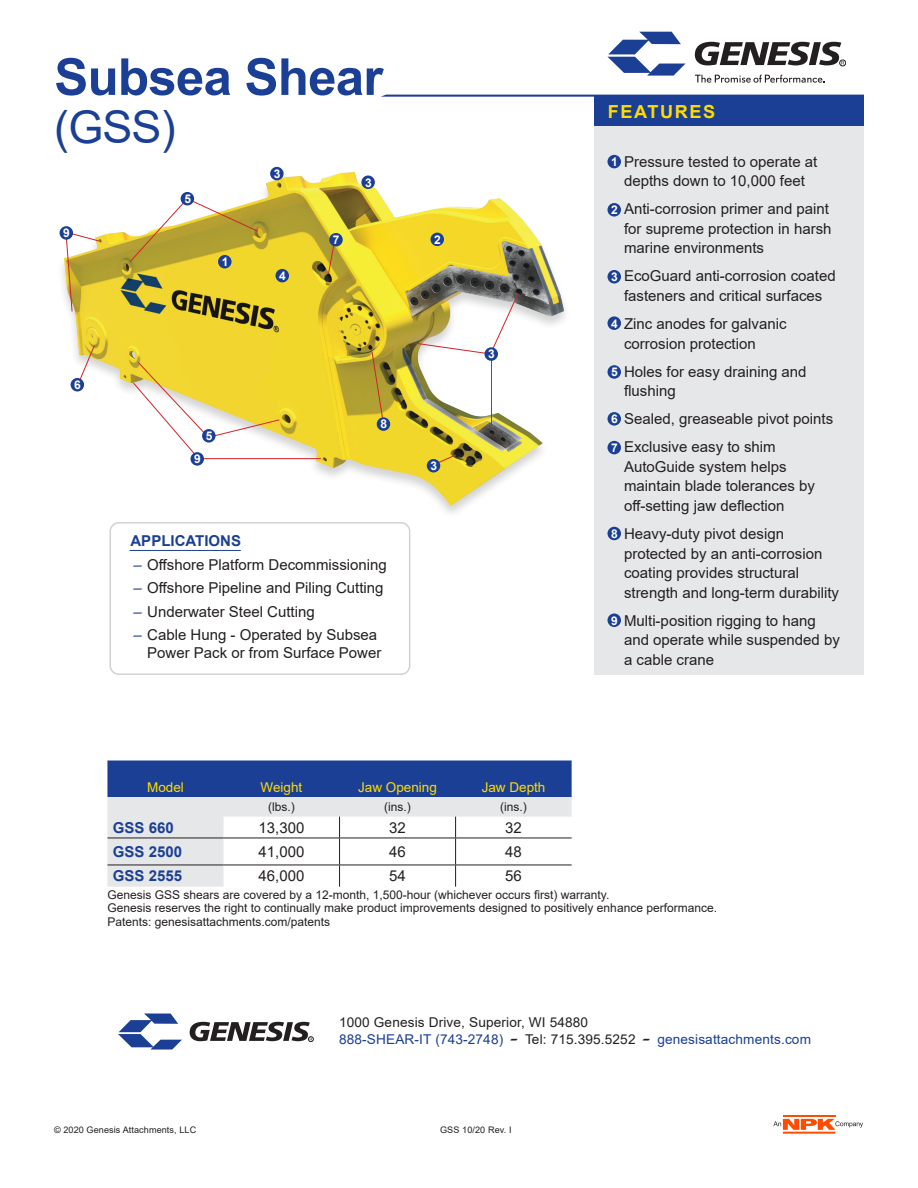
<style>
.page{position:relative;width:918px;height:1188px;background:#fff}
.page>*{position:absolute;margin:0;border:0;box-sizing:border-box;transform-origin:0 0}
.t1{font:700 51px "Arial";letter-spacing:-.015em;color:#1b3f94}
.t2{font:45px "Arial";color:#1b3f94}
.t3{font:700 18px "Arial";letter-spacing:.085em;color:#ffdc01}
.Paragraph_Style_1{font:15px/19.5px "Arial";color:#231f20}
.Paragraph_Style_1-2{font:700 15px "Arial";color:#1b3f94}
.t4{font:13.5px "Arial";letter-spacing:.01em;color:#1b3f94}
.t5{font:13.5px "Arial";letter-spacing:.01em;color:#231f20}
.t6{font:13.5px "Arial";color:#ffdc01}
.t7{font:12px "Arial";color:#231f20}
.t8{font:700 12px "Arial";color:#fff}
.t9{font:9px "Arial";letter-spacing:.01em;color:#231f20}
.s1{font-style:italic;color:#1b3f94}
.s2{font-family:"Myriad Pro";font-weight:600;font-style:italic;font-size:21px;color:#231f20}
.s3{color:#231f20}
</style>
<div class="page">
<div style="left:839px;top:60px;width:7px;height:6px;border:1px solid #231f20;border-radius:50%"></div>
<svg style="left:695px;top:42px;width:149px;height:23px"></svg>
<svg style="left:607px;top:32px;width:79px;height:44px"></svg>
<svg style="left:695px;top:75px;width:130px;height:8px"></svg>
<div style="left:594px;top:96px;width:270px;height:31px;background:#1b3f94"></div>
<div style="left:594px;top:126px;width:270px;height:549px;background:#e6e7e9"></div>
<svg style="left:381px;top:95px;width:483px;height:2px"></svg>
<hr style="left:783px;top:1115px;width:52px;height:2px;background:#ff4c00">
<svg style="left:773px;top:1119px;width:90px;height:15px"></svg>
<svg style="left:107px;top:760px;width:465px;height:127px"></svg>
<hr style="left:107px;top:865px;width:117px;height:1px;background:#231f20">
<hr style="left:224px;top:865px;width:116px;height:1px;background:#231f20">
<hr style="left:340px;top:865px;width:116px;height:1px;background:#231f20">
<hr style="left:456px;top:865px;width:116px;height:1px;background:#231f20">
<div style="left:110px;top:522px;width:300px;height:153px;border:2px solid #d1d2d4;border-radius:9px"></div>
<div style="left:608px;top:155px;width:13px;height:13px;background:#1b3f94;border-radius:50%"></div>
<div style="left:608px;top:203px;width:13px;height:14px;background:#1b3f94;border-radius:50%"></div>
<div style="left:608px;top:270px;width:13px;height:14px;background:#1b3f94;border-radius:50%"></div>
<div style="left:608px;top:316px;width:13px;height:14px;background:#1b3f94;border-radius:50%"></div>
<div style="left:608px;top:365px;width:13px;height:14px;background:#1b3f94;border-radius:50%"></div>
<div style="left:608px;top:412px;width:13px;height:14px;background:#1b3f94;border-radius:50%"></div>
<div style="left:608px;top:441px;width:13px;height:13px;background:#1b3f94;border-radius:50%"></div>
<div style="left:608px;top:527px;width:13px;height:13px;background:#1b3f94;border-radius:50%"></div>
<div style="left:608px;top:614px;width:13px;height:13px;background:#1b3f94;border-radius:50%"></div>
<img style="left:61px;top:166px;width:504px;height:392px">
<div style="left:218px;top:255px;width:14px;height:13px;background:#1b3f94;border-radius:50%"></div>
<div style="left:430px;top:233px;width:14px;height:13px;background:#1b3f94;border-radius:50%"></div>
<svg style="left:413px;top:293px;width:106px;height:62px"></svg>
<hr style="left:491px;top:356px;width:1px;height:74px;background:#d1232a">
<div style="left:484px;top:347px;width:14px;height:14px;background:#1b3f94;border-radius:50%"></div>
<svg style="left:132px;top:361px;width:148px;height:97px"></svg>
<hr style="left:201px;top:458px;width:120px;height:1px;background:#d1232a">
<div style="left:190px;top:452px;width:14px;height:14px;background:#1b3f94;border-radius:50%"></div>
<svg style="left:77px;top:345px;width:18px;height:41px"></svg>
<div style="left:71px;top:378px;width:13px;height:13px;background:#1b3f94;border-radius:50%"></div>
<svg style="left:371px;top:351px;width:13px;height:74px"></svg>
<div style="left:377px;top:417px;width:13px;height:14px;background:#1b3f94;border-radius:50%"></div>
<svg style="left:65px;top:231px;width:36px;height:81px"></svg>
<div style="left:60px;top:226px;width:13px;height:14px;background:#1b3f94;border-radius:50%"></div>
<div style="left:270px;top:167px;width:14px;height:13px;background:#1b3f94;border-radius:50%"></div>
<svg style="left:327px;top:239px;width:9px;height:36px"></svg>
<div style="left:329px;top:233px;width:14px;height:13px;background:#1b3f94;border-radius:50%"></div>
<div style="left:276px;top:269px;width:13px;height:13px;background:#1b3f94;border-radius:50%"></div>
<svg style="left:129px;top:197px;width:130px;height:66px"></svg>
<div style="left:181px;top:192px;width:13px;height:13px;background:#1b3f94;border-radius:50%"></div>
<div style="left:361px;top:176px;width:14px;height:13px;background:#1b3f94;border-radius:50%"></div>
<svg style="left:436px;top:454px;width:21px;height:10px"></svg>
<div style="left:427px;top:459px;width:13px;height:13px;background:#1b3f94;border-radius:50%"></div>
<svg style="left:190px;top:1022px;width:124px;height:20px"></svg>
<svg style="left:118px;top:1014px;width:64px;height:36px"></svg>
<p class="t1" style="left:54px;top:41px;width:330px">Subsea Shear</p>
<p class="t2" style="left:54px;top:96px;width:123px">(GSS)</p>
<p class="t3" style="left:608px;top:99px;width:109px">FEATURES</p>
<p class="t8" style="left:63px;top:225px;width:8px">9</p>
<p class="t8" style="left:74px;top:376px;width:8px">6</p>
<p class="t8" style="left:184px;top:190px;width:8px">5</p>
<p class="t8" style="left:222px;top:253px;width:8px">1</p>
<p class="t8" style="left:274px;top:165px;width:8px">3</p>
<p class="t8" style="left:279px;top:267px;width:8px">4</p>
<p class="t8" style="left:333px;top:231px;width:8px">7</p>
<p class="t8" style="left:365px;top:174px;width:8px">3</p>
<p class="t8" style="left:434px;top:231px;width:8px">2</p>
<p class="t8" style="left:206px;top:428px;width:8px">5</p>
<p class="t8" style="left:194px;top:451px;width:8px">9</p>
<p class="t8" style="left:380px;top:416px;width:8px">8</p>
<p class="Paragraph_Style_1-2" style="left:130px;top:531px;width:112px">APPLICATIONS</p>
<p class="Paragraph_Style_1" style="left:130px;top:555px;width:258px"><span class="s1">–</span>Offshore Platform Decommissioning</p>
<p class="Paragraph_Style_1" style="left:130px;top:578px;width:255px"><span class="s1">–</span>Offshore Pipeline and Piling Cutting</p>
<p class="Paragraph_Style_1" style="left:130px;top:602px;width:186px"><span class="s1">–</span>Underwater Steel Cutting</p>
<p class="Paragraph_Style_1" style="left:130px;top:626px;width:252px;line-height:18px;text-align:right"><span class="s1">–</span>Cable Hung - Operated by Subsea<br>Power Pack or from Surface Power</p>
<p class="t8" style="left:431px;top:457px;width:8px">3</p>
<p class="t8" style="left:488px;top:346px;width:8px">3</p>
<p class="Paragraph_Style_1" style="left:624px;top:152px;width:195px">Pressure tested to operate at depths down to 10,000 feet</p>
<p class="Paragraph_Style_1" style="left:624px;top:199px;width:209px">Anti-corrosion primer and paint for supreme protection in harsh marine environments</p>
<p class="Paragraph_Style_1" style="left:624px;top:266px;width:213px">EcoGuard anti-corrosion coated fasteners and critical surfaces</p>
<p class="Paragraph_Style_1" style="left:624px;top:314px;width:164px">Zinc anodes for galvanic corrosion protection</p>
<p class="Paragraph_Style_1" style="left:624px;top:362px;width:184px">Holes for easy draining and flushing</p>
<p class="Paragraph_Style_1" style="left:624px;top:409px;width:211px">Sealed, greaseable pivot points</p>
<p class="Paragraph_Style_1" style="left:624px;top:437px;width:192px">Exclusive easy to shim<br>AutoGuide system helps maintain blade tolerances by off-setting jaw deflection</p>
<p class="Paragraph_Style_1" style="left:624px;top:524px;width:217px">Heavy-duty pivot design protected by an anti-corrosion coating provides structural strength and long-term durability</p>
<p class="Paragraph_Style_1" style="left:624px;top:611px;width:217px">Multi-position rigging to hang and operate while suspended by a cable crane</p>
<p class="t8" style="left:611px;top:153px;width:8px">1</p>
<p class="t8" style="left:611px;top:201px;width:8px">2</p>
<p class="t8" style="left:611px;top:268px;width:8px">3</p>
<p class="t8" style="left:611px;top:315px;width:8px">4</p>
<p class="t8" style="left:611px;top:364px;width:8px">5</p>
<p class="t8" style="left:611px;top:411px;width:8px">6</p>
<p class="t8" style="left:611px;top:439px;width:8px">7</p>
<p class="t8" style="left:611px;top:525px;width:8px">8</p>
<p class="t8" style="left:611px;top:612px;width:8px">9</p>
<p class="t6" style="left:147px;top:778px;width:38px">Model</p>
<p class="t6" style="left:261px;top:778px;width:43px">Weight</p>
<p class="t6" style="left:358px;top:778px;width:80px">Jaw Opening</p>
<p class="t6" style="left:482px;top:778px;width:65px">Jaw Depth</p>
<p class="t7" style="left:268px;top:799px;width:28px">(lbs.)</p>
<p class="t7" style="left:384px;top:799px;width:28px">(ins.)</p>
<p class="t7" style="left:500px;top:799px;width:28px">(ins.)</p>
<p class="Paragraph_Style_1-2" style="left:113px;top:817px;width:62px">GSS 660</p>
<p class="Paragraph_Style_1" style="left:259px;top:817px;width:47px">13,300</p>
<p class="Paragraph_Style_1" style="left:389px;top:817px;width:18px">32</p>
<p class="Paragraph_Style_1" style="left:505px;top:817px;width:18px">32</p>
<p class="Paragraph_Style_1-2" style="left:113px;top:841px;width:71px">GSS 2500</p>
<p class="Paragraph_Style_1" style="left:259px;top:842px;width:47px">41,000</p>
<p class="Paragraph_Style_1" style="left:389px;top:842px;width:18px">46</p>
<p class="Paragraph_Style_1" style="left:505px;top:842px;width:18px">48</p>
<p class="Paragraph_Style_1-2" style="left:113px;top:865px;width:71px">GSS 2555</p>
<p class="Paragraph_Style_1" style="left:259px;top:866px;width:47px">46,000</p>
<p class="Paragraph_Style_1" style="left:389px;top:866px;width:18px">54</p>
<p class="Paragraph_Style_1" style="left:505px;top:866px;width:18px">56</p>
<p class="t7" style="left:107px;top:886px;width:503px">Genesis GSS shears are covered by a 12-month, 1,500-hour (whichever occurs first) warranty.</p>
<p class="t7" style="left:107px;top:900px;width:611px">Genesis reserves the right to continually make product improvements designed to positively enhance performance.</p>
<p class="t7" style="left:107px;top:913px;width:224px">Patents: genesisattachments.com/patents</p>
<p class="t5" style="left:339px;top:1013px;width:251px">1000 Genesis Drive, Superior, WI 54880</p>
<p class="t4" style="left:339px;top:1029px;width:473px">888-SHEAR-IT (743-2748) <span class="s2">–</span><span class="s3">Tel: 715.395.5252</span> <span class="s2">–</span>genesisattachments.com</p>
<p class="t9" style="left:54px;top:1124px;width:144px">© 2020 Genesis Attachments, LLC</p>
<p class="t9" style="left:440px;top:1124px;width:73px">GSS 10/20 Rev. I</p>
</div>
